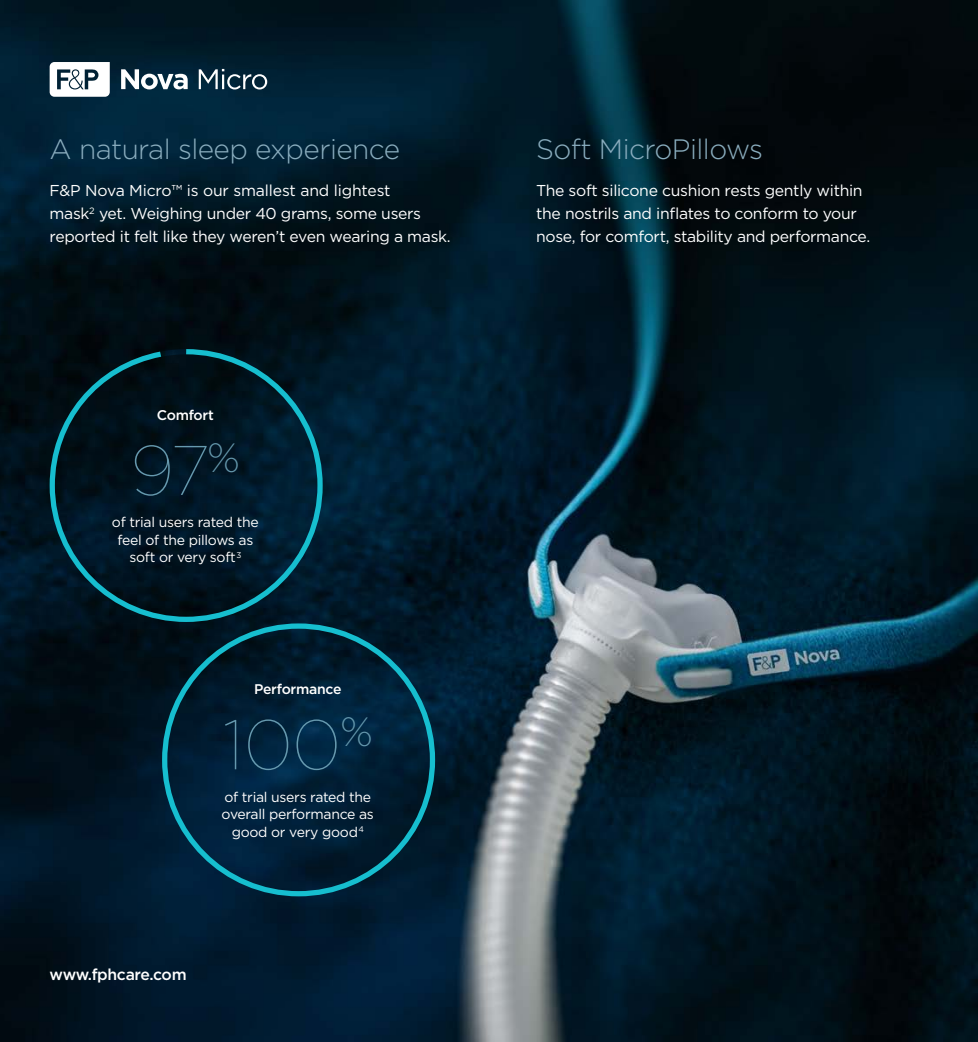
<style>
.page{position:relative;width:978px;height:1042px;background:#fff}
.page>*{position:absolute;margin:0;border:0;box-sizing:border-box;transform-origin:0 0}
.t1{font:100 70px "Gotham";color:#6699ae}
.t2{font:300 28px "Gotham";letter-spacing:-.02em;color:#8aadbe}
.t3{font:15.75px/22.8px "Gotham";letter-spacing:-.02em;color:#fff}
.t4{font:500 15.75px "Gotham";letter-spacing:-.02em;color:#fff}
.t5{font:14px/17.5px "Gotham";letter-spacing:-.02em;color:#fff;text-align:center}
.t6{font:500 14px "Gotham";letter-spacing:-.02em;color:#fff}
</style>
<div class="page">
<img style="left:0;top:0;width:977px;height:1042px">
<svg style="left:50px;top:62px;width:217px;height:35px"></svg>
<svg style="left:47px;top:346px;width:278px;height:278px"></svg>
<h2 class="t2" style="left:50px;top:131px;width:352px">A natural sleep experience</h2>
<p class="t3" style="left:50px;top:179px;width:402px">F&amp;P Nova Micro™ is our smallest and lightest<br>mask<sup>2</sup> yet. Weighing under 40 grams, some users reported it felt like they weren’t even wearing a mask.</p>
<p class="t6" style="left:157px;top:406px;width:58px">Comfort</p>
<h1 class="t1" style="left:131px;top:427px;width:111px">97<sup>%</sup></h1>
<p class="t5" style="left:112px;top:513px;width:148px">of trial users rated the feel of the pillows as soft or very soft<sup>3</sup></p>
<p class="t6" style="left:254px;top:680px;width:89px">Performance</p>
<h1 class="t1" style="left:223px;top:701px;width:152px">100<sup>%</sup></h1>
<p class="t5" style="left:221px;top:787px;width:154px">of trial users rated the overall performance as good or very good<sup>4</sup></p>
<p class="t4" style="left:50px;top:964px;width:138px">www.fphcare.com</p>
<h2 class="t2" style="left:536px;top:131px;width:228px">Soft MicroPillows</h2>
<p class="t3" style="left:536px;top:179px;width:335px">The soft silicone cushion rests gently within the nostrils and inflates to conform to your nose, for comfort, stability and performance.</p>
</div>
